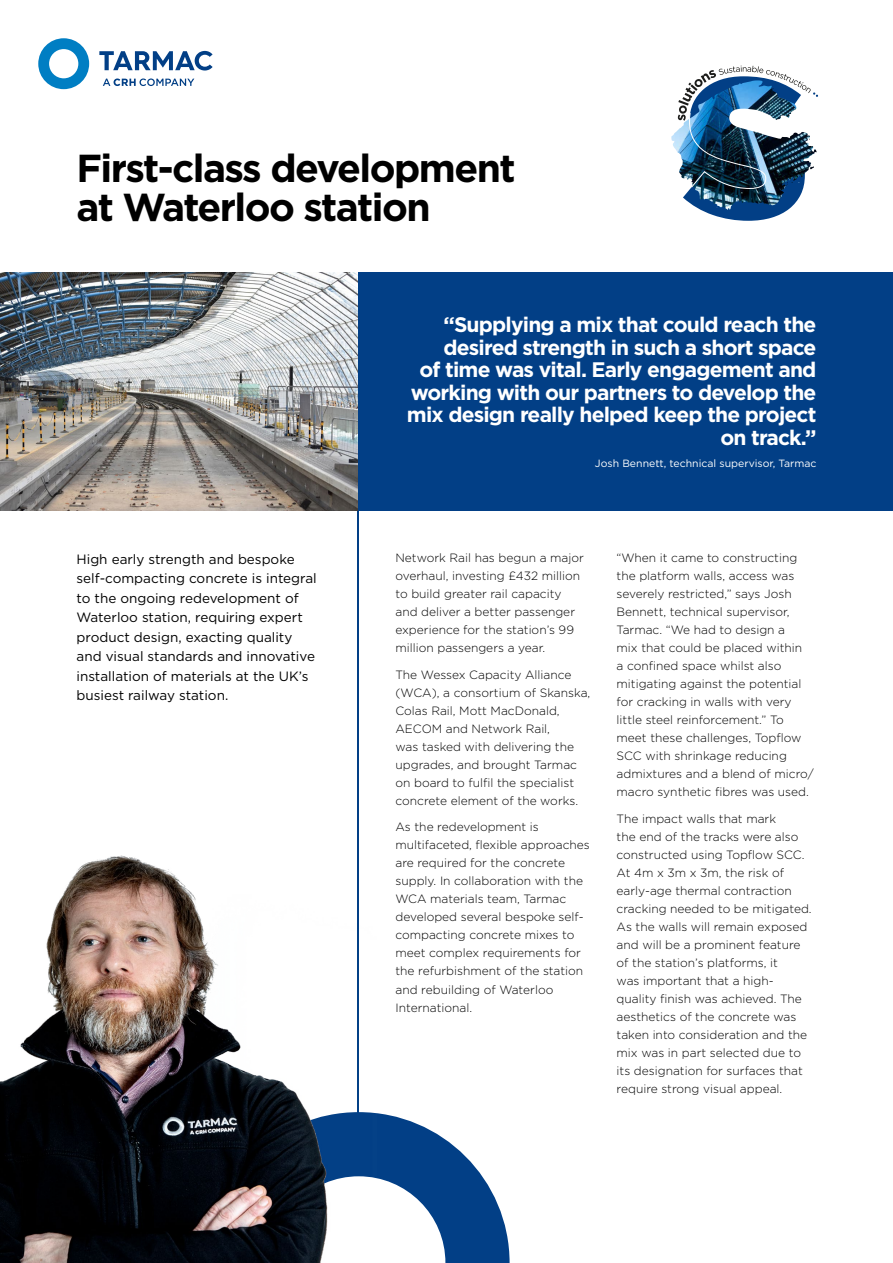
<style>
.page{position:relative;width:893px;height:1263px;background:#fff}
.page>*{position:absolute;margin:0;border:0;box-sizing:border-box;transform-origin:0 0}
.t1{font:700 39px/39px "Gotham";letter-spacing:-.04em;color:#000}
.t2{font:700 21px/22.5px "Gotham";letter-spacing:-.04em;color:#fff;text-align:right}
.t3{font:13.5px/19.5px "Gotham";color:#000}
.t4{font:300 12px/18px "Gotham";color:#000}
.t5{font:10.5px "Gotham";color:#fff}
</style>
<div class="page">
<svg style="left:103px;top:78px;width:91px;height:8px"></svg>
<svg style="left:99px;top:51px;width:114px;height:20px"></svg>
<svg style="left:38px;top:38px;width:51px;height:51px"></svg>
<img style="left:671px;top:117px;width:7px;height:36px">
<img style="left:678px;top:66px;width:140px;height:155px">
<svg style="left:376px;top:1113px;width:134px;height:150px;fill:#023f86"></svg>
<div style="left:357px;top:272px;width:536px;height:238px;background:#023f86"></div>
<hr style="left:357px;top:272px;width:2px;height:851px;background:#023f86">
<img style="left:1px;top:272px;width:356px;height:238px">
<img style="left:0;top:855px;width:376px;height:408px">
<h1 class="t1" style="left:77px;top:148px;width:441px">First-class development at Waterloo station</h1>
<p class="t3" style="left:77px;top:549px;width:242px">High early strength and bespoke self-compacting concrete is integral to the ongoing redevelopment of Waterloo station, requiring expert product design, exacting quality and visual standards and innovative installation of materials at the UK’s busiest railway station.</p>
<h2 class="t2" style="left:407px;top:314px;width:411px">“Supplying a mix that could reach the desired strength in such a short space<br>of time was vital. Early engagement and working with our partners to develop the mix design really helped keep the project on track.”</h2>
<p class="t5" style="left:595px;top:456px;width:223px">Josh Bennett, technical supervisor, Tarmac</p>
<p class="t4" style="left:395px;top:549px;width:190px">Network Rail has begun a major overhaul, investing £432 million to build greater rail capacity and deliver a better passenger experience for the station’s 99 million passengers a year.</p>
<p class="t4" style="left:395px;top:665px;width:196px">The Wessex Capacity Alliance (WCA), a consortium of Skanska,<br>Colas Rail, Mott MacDonald,<br>AECOM and Network Rail,<br>was tasked with delivering the upgrades, and brought Tarmac on board to fulfil the specialist concrete element of the works.</p>
<p class="t4" style="left:395px;top:818px;width:196px">As the redevelopment is multifaceted, flexible approaches are required for the concrete supply. In collaboration with the<br>WCA materials team, Tarmac developed several bespoke self&shy;compacting concrete mixes to meet complex requirements for the refurbishment of the station and rebuilding of Waterloo<br>International.</p>
<p class="t4" style="left:617px;top:549px;width:199px">“When it came to constructing the platform walls, access was severely restricted,” says Josh<br>Bennett, technical supervisor,<br>Tarmac. “We had to design a<br>mix that could be placed within<br>a confined space whilst also mitigating against the potential for cracking in walls with very little steel reinforcement.” To meet these challenges, Topflow<br>SCC with shrinkage reducing admixtures and a blend of micro/ macro synthetic fibres was used.</p>
<p class="t4" style="left:617px;top:809px;width:197px">The impact walls that mark<br>the end of the tracks were also constructed using Topflow SCC.<br>At 4m x 3m x 3m, the risk of early-age thermal contraction cracking needed to be mitigated.<br>As the walls will remain exposed and will be a prominent feature of the station’s platforms, it<br>was important that a high&shy;quality finish was achieved. The aesthetics of the concrete was taken into consideration and the mix was in part selected due to its designation for surfaces that require strong visual appeal.</p>
</div>
